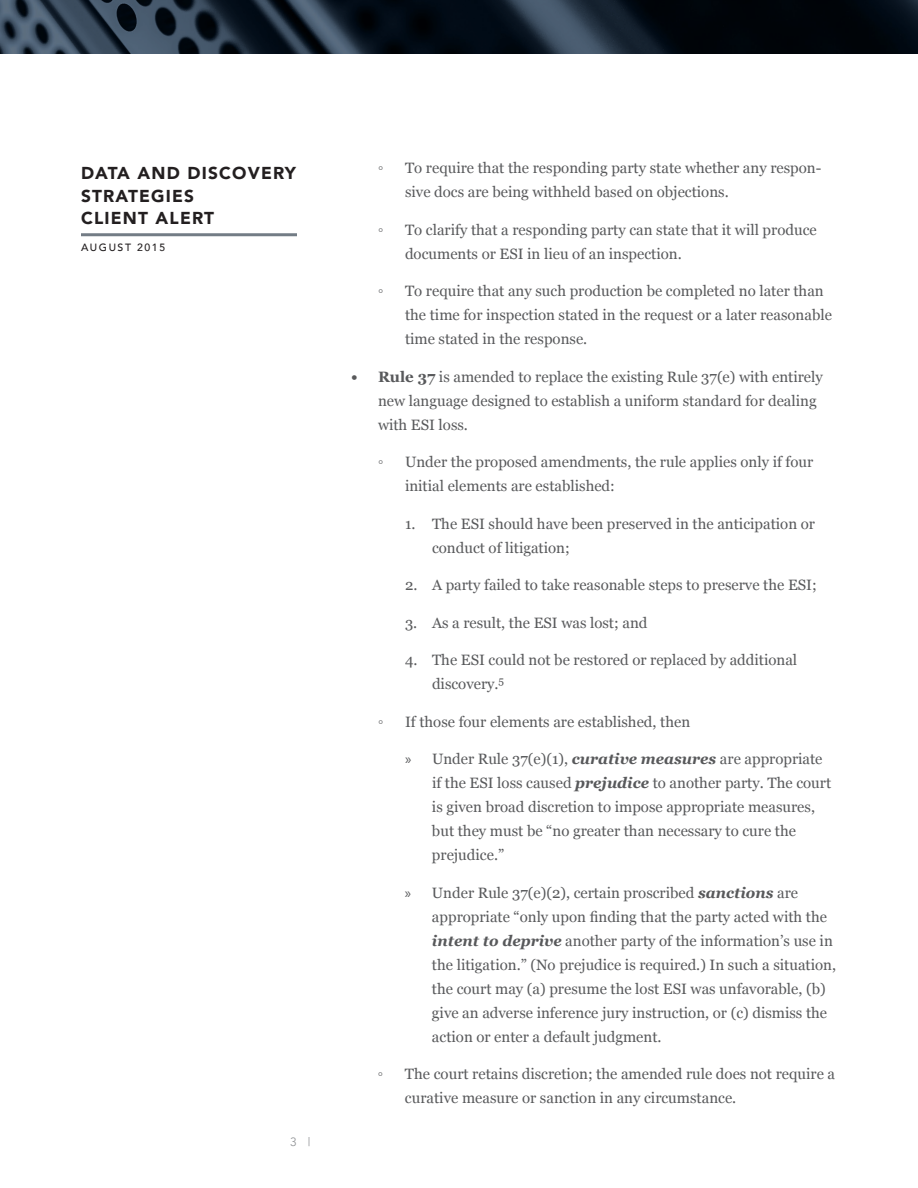
<style>
.page{position:relative;width:918px;height:1188px;background:#fff}
.page>*{position:absolute;margin:0;border:0;box-sizing:border-box;transform-origin:0 0}
.t1{font:900 17.25px/22.5px "Avenir";letter-spacing:.07em;color:#231f20}
.t2{font:15px/24px "Georgia";color:#58595b}
.t3{font:12px "Avenir";color:#939598}
.t4{font:500 10.5px "Avenir";letter-spacing:.15em;color:#231f20}
.s1{font-weight:700}
.s2{font-family:"Myriad Pro"}
.s3{font-weight:700;font-style:italic}
</style>
<div class="page">
<svg style="left:0;top:0;width:918px;height:54px;background:#16212d"></svg>
<hr style="left:81px;top:233px;width:216px;height:3px;background:#737c85">
<p class="t1" style="left:81px;top:162px;width:217px">DATA AND DISCOVERY<br>STRATEGIES<br>CLIENT ALERT</p>
<p class="t4" style="left:81px;top:239px;width:86px">AUGUST 2015</p>
<p class="t3" style="left:290px;top:1135px;width:22px">3 |</p>
<p class="t2" style="left:378px;top:156px;width:7px">◦</p>
<p class="t2" style="left:405px;top:156px;width:418px">To require that the responding party state whether any respon&shy;sive docs are being withheld based on objections.</p>
<p class="t2" style="left:378px;top:218px;width:7px">◦</p>
<p class="t2" style="left:405px;top:218px;width:413px">To clarify that a responding party can state that it will produce documents or ESI in lieu of an inspection.</p>
<p class="t2" style="left:378px;top:279px;width:7px">◦</p>
<p class="t2" style="left:405px;top:279px;width:429px">To require that any such production be completed no later than the time for inspection stated in the request or a later reasonable time stated in the response.</p>
<p class="t2" style="left:378px;top:365px;width:446px;text-indent:-27px"><span class="s1">• Rule 37</span> is amended to replace the existing Rule 37(e) with entirely new language designed to establish a uniform standard for dealing with ESI loss.</p>
<p class="t2" style="left:378px;top:450px;width:7px">◦</p>
<p class="t2" style="left:405px;top:450px;width:410px">Under the proposed amendments, the rule applies only if four initial elements are established:</p>
<p class="t2" style="left:432px;top:512px;width:385px;text-indent:-27px">1. The ESI should have been preserved in the anticipation or conduct of litigation;</p>
<p class="t2" style="left:405px;top:573px;width:413px">2. A party failed to take reasonable steps to preserve the ESI;</p>
<p class="t2" style="left:405px;top:611px;width:244px">3. As a result, the ESI was lost; and</p>
<p class="t2" style="left:432px;top:648px;width:367px;text-indent:-27px">4. The ESI could not be restored or replaced by additional discovery.<sup>5</sup></p>
<p class="t2" style="left:378px;top:710px;width:7px">◦</p>
<p class="t2" style="left:405px;top:710px;width:287px">If those four elements are established, then</p>
<p class="t2" style="left:432px;top:747px;width:401px;text-indent:-27px"><span class="s2">»</span> Under Rule 37(e)(1), <span class="s3">curative measures</span> are appropriate if the ESI loss caused <span class="s3">prejudice</span> to another party. The court is given broad discretion to impose appropriate measures, but they must be “no greater than necessary to cure the prejudice.”</p>
<p class="t2" style="left:432px;top:881px;width:406px;text-indent:-27px"><span class="s2">»</span> Under Rule 37(e)(2), certain proscribed <span class="s3">sanctions</span> are appropriate “only upon finding that the party acted with the <span class="s3">intent to deprive</span> another party of the information’s use in the litigation.” (No prejudice is required.) In such a situation, the court may (a) presume the lost ESI was unfavorable, (b) give an adverse inference jury instruction, or (c) dismiss the action or enter a default judgment.</p>
<p class="t2" style="left:378px;top:1062px;width:7px">◦</p>
<p class="t2" style="left:405px;top:1062px;width:432px">The court retains discretion; the amended rule does not require a curative measure or sanction in any circumstance.</p>
</div>
